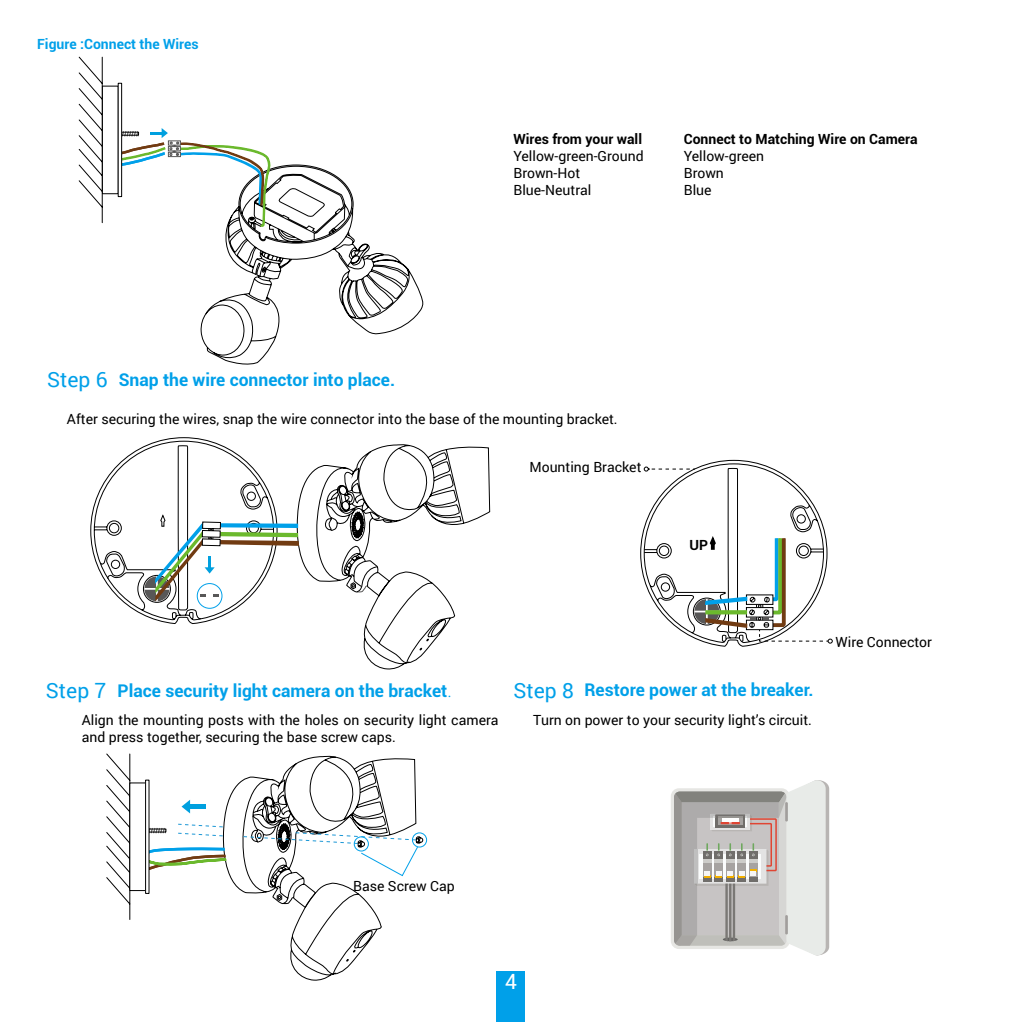
<style>
.page{position:relative;width:1022px;height:1022px;background:#fff}
.page>*{position:absolute;margin:0;border:0;box-sizing:border-box;transform-origin:0 0}
.t1{font:21px "Roboto";color:#fff}
.t2{font:700 17.5px "Roboto";color:#00a0e9}
.t3{font:14px/16.8px "Roboto";color:#000}
.t4{font:700 14px "Roboto";color:#000}
.t5{font:700 14px "Roboto";color:#00a0e9}
.s1{font-weight:400;font-size:21px}
.s2{font-family:"Adobe Song Std";font-weight:300}
</style>
<div class="page">
<div style="left:497px;top:971px;width:28px;height:51px;background:#00a0e9"></div>
<svg style="left:200px;top:165px;width:224px;height:200px"></svg>
<svg style="left:79px;top:57px;width:192px;height:204px"></svg>
<div style="left:102px;top:86px;width:16px;height:108px;background:#fff"></div>
<div style="left:102px;top:86px;width:16px;height:108px;border:1px solid #000"></div>
<div style="left:118px;top:83px;width:4px;height:114px;border:1px solid #000"></div>
<svg style="left:90px;top:437px;width:400px;height:404px"></svg>
<div style="left:197px;top:583px;width:25px;height:25px;border:1px solid #00a0e9;border-radius:50%"></div>
<svg style="left:111px;top:492px;width:189px;height:112px"></svg>
<svg style="left:640px;top:460px;width:192px;height:187px"></svg>
<svg style="left:227px;top:756px;width:189px;height:225px"></svg>
<svg style="left:287px;top:883px;width:95px;height:97px"></svg>
<svg style="left:106px;top:753px;width:121px;height:167px"></svg>
<svg style="left:243px;top:832px;width:184px;height:45px"></svg>
<div style="left:671px;top:788px;width:119px;height:161px;background:#e6e6e3;border-radius:8px"></div>
<svg style="left:674px;top:780px;width:155px;height:176px"></svg>
<p class="t5" style="left:37px;top:34px;width:163px">Figure :Connect the Wires</p>
<p class="t4" style="left:513px;top:129px;width:130px">Wires from your wall</p>
<p class="t4" style="left:684px;top:129px;width:235px">Connect to Matching Wire on Camera</p>
<p class="t3" style="left:513px;top:147px;width:132px">Yellow-green-Ground</p>
<p class="t3" style="left:684px;top:147px;width:82px">Yellow-green</p>
<p class="t3" style="left:513px;top:164px;width:68px">Brown-Hot</p>
<p class="t3" style="left:684px;top:164px;width:42px">Brown</p>
<p class="t3" style="left:513px;top:181px;width:79px">Blue-Neutral</p>
<p class="t3" style="left:684px;top:181px;width:29px">Blue</p>
<p class="t2" style="left:47px;top:367px;width:349px"><span class="s1">Step 6</span> Snap the wire connector into place.</p>
<p class="t3" style="left:67px;top:410px;width:552px">After securing the wires, snap the wire connector into the base of the mounting bracket.</p>
<p class="t3" style="left:529px;top:458px;width:114px">Mounting Bracket</p>
<p class="t4" style="left:689px;top:535px;width:20px">UP</p>
<p class="t2" style="left:46px;top:678px;width:407px"><span class="s1">Step 7</span> Place security light camera on the bracket<span class="s2">.</span></p>
<p class="t2" style="left:513px;top:678px;width:301px"><span class="s1">Step 8</span> Restore power at the breaker.</p>
<p class="t3" style="left:82px;top:711px;width:418px">Align the mounting posts with the holes on security light camera and press together, securing the base screw caps.</p>
<p class="t3" style="left:533px;top:711px;width:280px">Turn on power to your security light’s circuit.</p>
<p class="t3" style="left:835px;top:633px;width:98px">Wire Connector</p>
<p class="t3" style="left:353px;top:877px;width:103px">Base Screw Cap</p>
<h1 class="t1" style="left:505px;top:967px;width:13px">4</h1>
</div>
